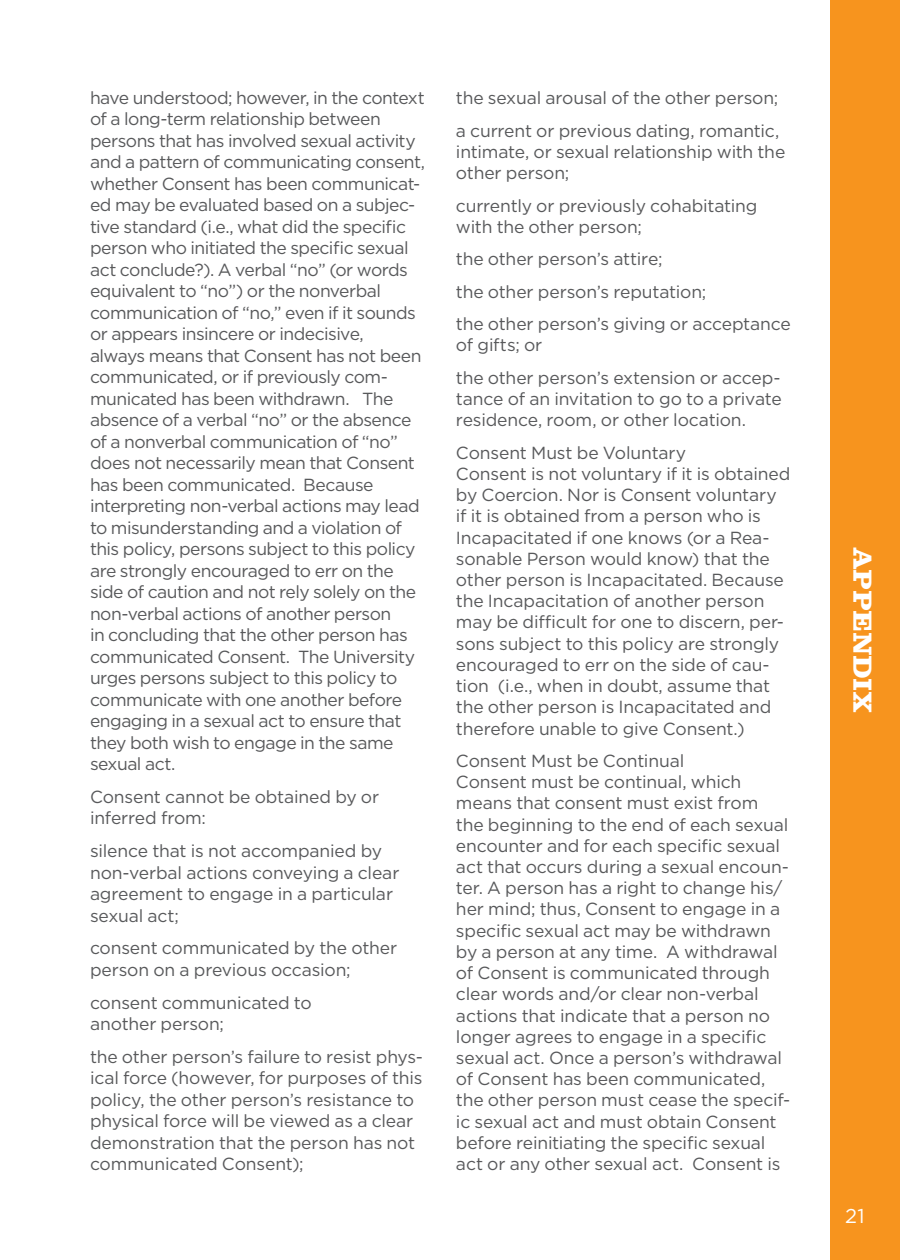
<style>
.page{position:relative;width:900px;height:1260px;background:#fff}
.page>*{position:absolute;margin:0;border:0;box-sizing:border-box;transform-origin:0 0}
.t1{font:700 26.25px "Clarendon Text";color:#fff}
.t2{font:20px "Gotham";color:#fff}
.t3{font:17.5px/21.5px "Gotham";letter-spacing:-.015em;color:#58595b}
</style>
<div class="page">
<div style="left:822px;top:0;width:78px;height:1260px;background:#f7941e"></div>
<div style="left:792px;top:0;width:38px;height:1260px;background:#fff"></div>
<p class="t3" style="left:90px;top:87px;width:336px">have understood; however, in the context of a long-term relationship between persons that has involved sexual activity and a pattern of communicating consent, whether Consent has been communicat&shy;ed may be evaluated based on a subjec&shy;tive standard (i.e., what did the specific person who initiated the specific sexual act conclude?). A verbal “no” (or words equivalent to “no”) or the nonverbal communication of “no,” even if it sounds or appears insincere or indecisive,<br>always means that Consent has not been communicated, or if previously com&shy;municated has been withdrawn. The absence of a verbal “no” or the absence of a nonverbal communication of “no” does not necessarily mean that Consent has been communicated. Because interpreting non-verbal actions may lead to misunderstanding and a violation of this policy, persons subject to this policy are strongly encouraged to err on the side of caution and not rely solely on the non-verbal actions of another person<br>in concluding that the other person has communicated Consent. The University urges persons subject to this policy to communicate with one another before engaging in a sexual act to ensure that they both wish to engage in the same sexual act.</p>
<p class="t3" style="left:90px;top:786px;width:291px">Consent cannot be obtained by or inferred from:</p>
<p class="t3" style="left:90px;top:840px;width:311px">silence that is not accompanied by non-verbal actions conveying a clear agreement to engage in a particular sexual act;</p>
<p class="t3" style="left:90px;top:937px;width:309px">consent communicated by the other person on a previous occasion;</p>
<p class="t3" style="left:90px;top:991px;width:223px">consent communicated to another person;</p>
<p class="t3" style="left:90px;top:1046px;width:334px">the other person’s failure to resist phys&shy;ical force (however, for purposes of this policy, the other person’s resistance to physical force will be viewed as a clear demonstration that the person has not communicated Consent);</p>
<p class="t3" style="left:456px;top:81px;width:325px;line-height:32.5px">the sexual arousal of the other person; a current or previous dating, romantic,</p>
<p class="t3" style="left:456px;top:141px;width:331px">intimate, or sexual relationship with the other person;</p>
<p class="t3" style="left:456px;top:194px;width:303px">currently or previously cohabitating with the other person;</p>
<p class="t3" style="left:456px;top:243px;width:336px;line-height:32.5px">the other person’s attire;<br>the other person’s reputation;<br>the other person’s giving or acceptance</p>
<p class="t3" style="left:456px;top:329px;width:326px;line-height:32.5px">of gifts; or<br>the other person’s extension or accep-</p>
<p class="t3" style="left:456px;top:388px;width:327px">tance of an invitation to go to a private residence, room, or other location.</p>
<p class="t3" style="left:456px;top:442px;width:336px">Consent Must be Voluntary<br>Consent is not voluntary if it is obtained by Coercion. Nor is Consent voluntary if it is obtained from a person who is Incapacitated if one knows (or a Rea&shy;sonable Person would know) that the other person is Incapacitated. Because the Incapacitation of another person may be difficult for one to discern, per&shy;sons subject to this policy are strongly encouraged to err on the side of cau&shy;tion (i.e., when in doubt, assume that the other person is Incapacitated and therefore unable to give Consent.)</p>
<p class="t3" style="left:456px;top:750px;width:336px">Consent Must be Continual<br>Consent must be continual, which means that consent must exist from the beginning to the end of each sexual encounter and for each specific sexual act that occurs during a sexual encoun&shy;ter. A person has a right to change his/ her mind; thus, Consent to engage in a specific sexual act may be withdrawn by a person at any time. A withdrawal of Consent is communicated through clear words and/or clear non-verbal actions that indicate that a person no longer agrees to engage in a specific sexual act. Once a person’s withdrawal of Consent has been communicated, the other person must cease the specif&shy;ic sexual act and must obtain Consent before reinitiating the specific sexual act or any other sexual act. Consent is</p>
<h1 class="t1" style="left:879px;top:548px;width:165px;rotate:90deg">appendix</h1>
<p class="t2" style="left:845px;top:1203px;width:21px">21</p>
</div>
